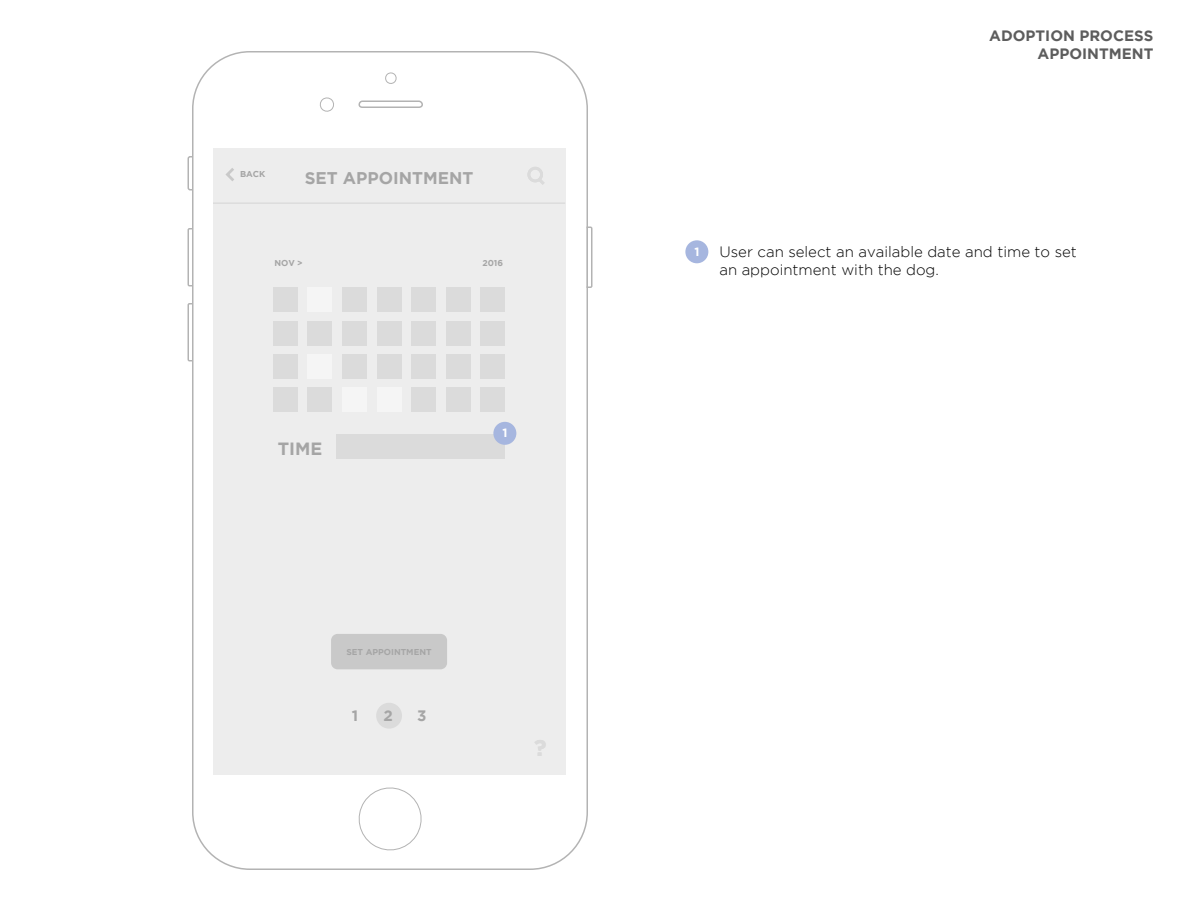
<style>
.page{position:relative;width:1188px;height:918px;background:#fff}
.page>*{position:absolute;margin:0;border:0;box-sizing:border-box;transform-origin:0 0}
.t1{font:700 17.7px "Gotham";color:#808080}
.t2{font:700 16.95px "Gotham";color:#808080}
.t3{font:700 15.15px "Gotham";color:#808080}
.t4{font:300 15px/18px "Gotham";color:#000}
.t5{font:700 15px/18px "Gotham";color:#5d5d5d;text-align:right}
.t6{font:700 12px "Gotham";color:#fff}
.t7{font:700 8.55px "Gotham";color:#808080}
</style>
<div class="page">
<div style="left:585px;top:226px;width:7px;height:62px;border:2px solid #000"></div>
<div style="left:188px;top:228px;width:7px;height:58px;border:2px solid #000"></div>
<div style="left:188px;top:303px;width:7px;height:58px;border:2px solid #000"></div>
<div style="left:188px;top:156px;width:12px;height:35px;border:2px solid #000;border-radius:2px"></div>
<svg style="left:192px;top:52px;width:394px;height:818px;fill:#ededed"></svg>
<svg style="left:355px;top:784px;width:70px;height:70px"></svg>
<svg style="left:384px;top:72px;width:14px;height:13px"></svg>
<svg style="left:358px;top:100px;width:66px;height:9px"></svg>
<svg style="left:318px;top:97px;width:17px;height:16px"></svg>
<div style="left:685px;top:240px;width:23px;height:23px;background:#a6b6df;border-radius:50%"></div>
<div style="left:493px;top:422px;width:23px;height:23px;background:#a6b6df;border-radius:50%"></div>
<p class="t7" style="left:240px;top:169px;width:27px">BACK</p>
<p class="t2" style="left:305px;top:168px;width:170px">SET APPOINTMENT</p>
<p class="t7" style="left:274px;top:258px;width:30px">NOV &gt;</p>
<p class="t7" style="left:482px;top:258px;width:22px">2016</p>
<p class="t1" style="left:278px;top:438px;width:46px">TIME</p>
<p class="t6" style="left:502px;top:426px;width:7px">1</p>
<p class="t7" style="left:346px;top:647px;width:87px">SET APPOINTMENT</p>
<p class="t3" style="left:352px;top:707px;width:8px">1</p>
<p class="t3" style="left:384px;top:707px;width:11px">2</p>
<p class="t3" style="left:417px;top:707px;width:11px">3</p>
<p class="t5" style="left:989px;top:27px;width:166px">ADOPTION PROCESS<br>APPOINTMENT</p>
<p class="t6" style="left:694px;top:245px;width:7px">1</p>
<p class="t4" style="left:719px;top:243px;width:359px">User can select an available date and time to set an appointment with the dog.</p>
</div>
